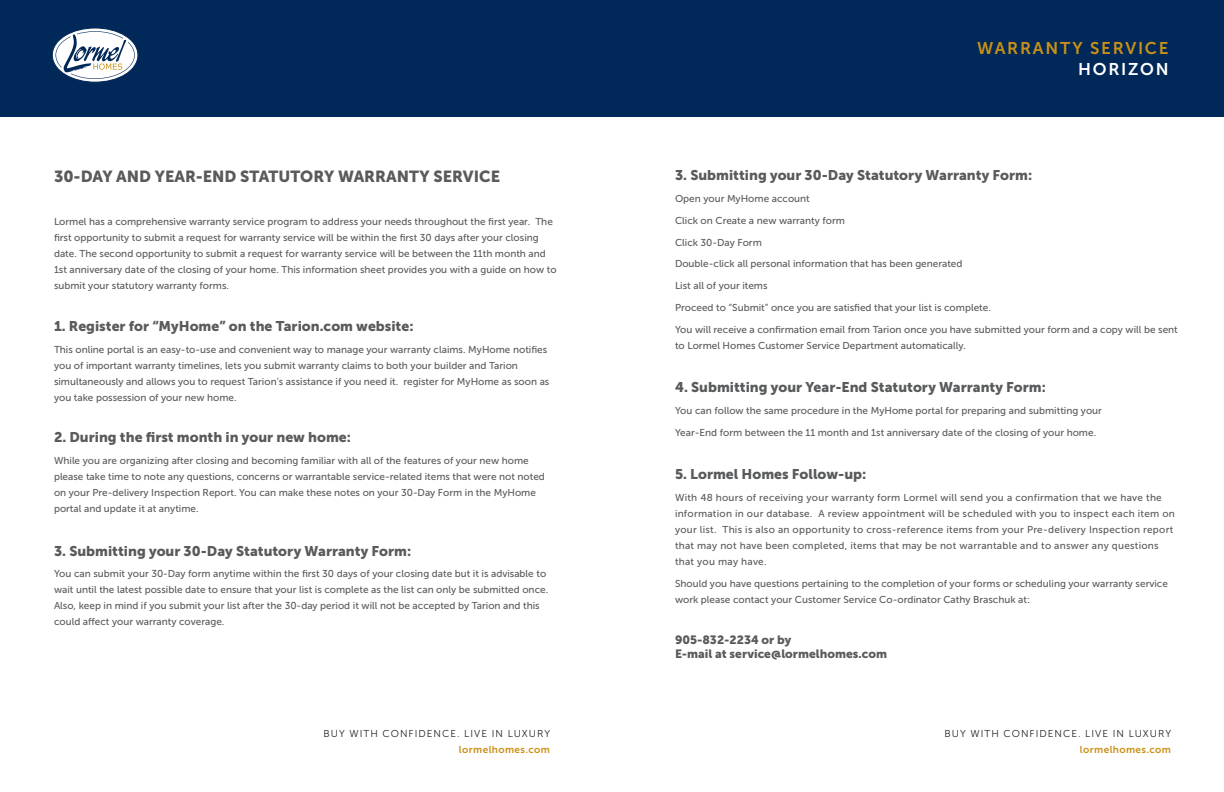
<style>
.page{position:relative;width:1224px;height:792px;background:#fff}
.page>*{position:absolute;margin:0;border:0;box-sizing:border-box;transform-origin:0 0}
.t1{font:16.9px/20.3px "Museo Sans 700";letter-spacing:.1em;color:#c89118;text-align:right}
.t2{font:16px "Museo Sans 900";color:#585a5c}
.t3{font:14px "Museo Sans 900";color:#585a5c}
.t4{font:12px/14px "Museo Sans 900";color:#585a5c}
.t5{font:10px/16px "Museo Sans 500";color:#585a5c}
.t6{font:10px/16px "Museo Sans 500";letter-spacing:.025em;color:#585a5c}
.t7{font:10px "Museo Sans 300";letter-spacing:.1em;color:#231f20}
.t8{font:10px "Museo Sans 700";letter-spacing:.04em;color:#c89118}
.s1{color:#fff}
</style>
<div class="page">
<div style="left:0;top:0;width:621px;height:117px;background:#002858"></div>
<div style="left:612px;top:0;width:612px;height:117px;background:#002858"></div>
<svg style="left:52px;top:28px;width:86px;height:54px"></svg>
<p class="t2" style="left:54px;top:167px;width:448px">30-DAY AND YEAR-END STATUTORY WARRANTY SERVICE</p>
<p class="t5" style="left:54px;top:214px;width:504px">Lormel has a comprehensive warranty service program to address your needs throughout the first year. The first opportunity to submit a request for warranty service will be within the first 30 days after your closing date. The second opportunity to submit a request for warranty service will be between the 11th month and 1st anniversary date of the closing of your home. This information sheet provides you with a guide on how to submit your statutory warranty forms.</p>
<p class="t3" style="left:54px;top:318px;width:361px">1. Register for “MyHome” on the Tarion.com website:</p>
<p class="t5" style="left:54px;top:341px;width:497px">This online portal is an easy-to-use and convenient way to manage your warranty claims. MyHome notifies you of important warranty timelines, lets you submit warranty claims to both your builder and Tarion simultaneously and allows you to request Tarion’s assistance if you need it. register for MyHome as soon as you take possession of your new home.</p>
<p class="t3" style="left:54px;top:429px;width:298px">2. During the first month in your new home:</p>
<p class="t5" style="left:54px;top:453px;width:492px">While you are organizing after closing and becoming familiar with all of the features of your new home please take time to note any questions, concerns or warrantable service-related items that were not noted on your Pre-delivery Inspection Report. You can make these notes on your 30-Day Form in the MyHome portal and update it at anytime.</p>
<p class="t3" style="left:54px;top:543px;width:359px">3. Submitting your 30-Day Statutory Warranty Form:</p>
<p class="t5" style="left:54px;top:566px;width:496px">You can submit your 30-Day form anytime within the first 30 days of your closing date but it is advisable to wait until the latest possible date to ensure that your list is complete as the list can only be submitted once.<br>Also, keep in mind if you submit your list after the 30-day period it will not be accepted by Tarion and this could affect your warranty coverage.</p>
<p class="t7" style="left:324px;top:728px;width:228px">BUY WITH CONFIDENCE. LIVE IN LUXURY</p>
<p class="t8" style="left:459px;top:743px;width:93px">lormelhomes.com</p>
<p class="t1" style="left:977px;top:38px;width:193px">WARRANTY SERVICE<br><span class="s1">HORIZON</span></p>
<p class="t3" style="left:675px;top:168px;width:359px">3. Submitting your 30-Day Statutory Warranty Form:</p>
<p class="t5" style="left:675px;top:191px;width:136px">Open your MyHome account</p>
<p class="t5" style="left:675px;top:213px;width:172px">Click on Create a new warranty form</p>
<p class="t5" style="left:675px;top:234px;width:88px">Click 30-Day Form</p>
<p class="t5" style="left:675px;top:256px;width:289px">Double-click all personal information that has been generated</p>
<p class="t5" style="left:675px;top:278px;width:94px">List all of your items</p>
<p class="t5" style="left:675px;top:300px;width:317px">Proceed to “Submit” once you are satisfied that your list is complete.</p>
<p class="t5" style="left:675px;top:321px;width:504px">You will receive a confirmation email from Tarion once you have submitted your form and a copy will be sent to Lormel Homes Customer Service Department automatically.</p>
<p class="t3" style="left:675px;top:379px;width:372px">4. Submitting your Year-End Statutory Warranty Form:</p>
<p class="t5" style="left:675px;top:403px;width:429px">You can follow the same procedure in the MyHome portal for preparing and submitting your</p>
<p class="t5" style="left:675px;top:424px;width:423px">Year-End form between the 11 month and 1st anniversary date of the closing of your home.</p>
<p class="t3" style="left:675px;top:466px;width:193px">5. Lormel Homes Follow-up:</p>
<p class="t6" style="left:675px;top:490px;width:501px">With 48 hours of receiving your warranty form Lormel will send you a confirmation that we have the information in our database. A review appointment will be scheduled with you to inspect each item on your list. This is also an opportunity to cross-reference items from your Pre-delivery Inspection report that may not have been completed, items that may be not warrantable and to answer any questions that you may have.</p>
<p class="t5" style="left:675px;top:575px;width:494px">Should you have questions pertaining to the completion of your forms or scheduling your warranty service work please contact your Customer Service Co-ordinator Cathy Braschuk at:</p>
<p class="t4" style="left:675px;top:633px;width:214px">905-832-2234 or by<br>E-mail at service@lormelhomes.com</p>
<p class="t7" style="left:945px;top:728px;width:228px">BUY WITH CONFIDENCE. LIVE IN LUXURY</p>
<p class="t8" style="left:1080px;top:743px;width:93px">lormelhomes.com</p>
</div>
